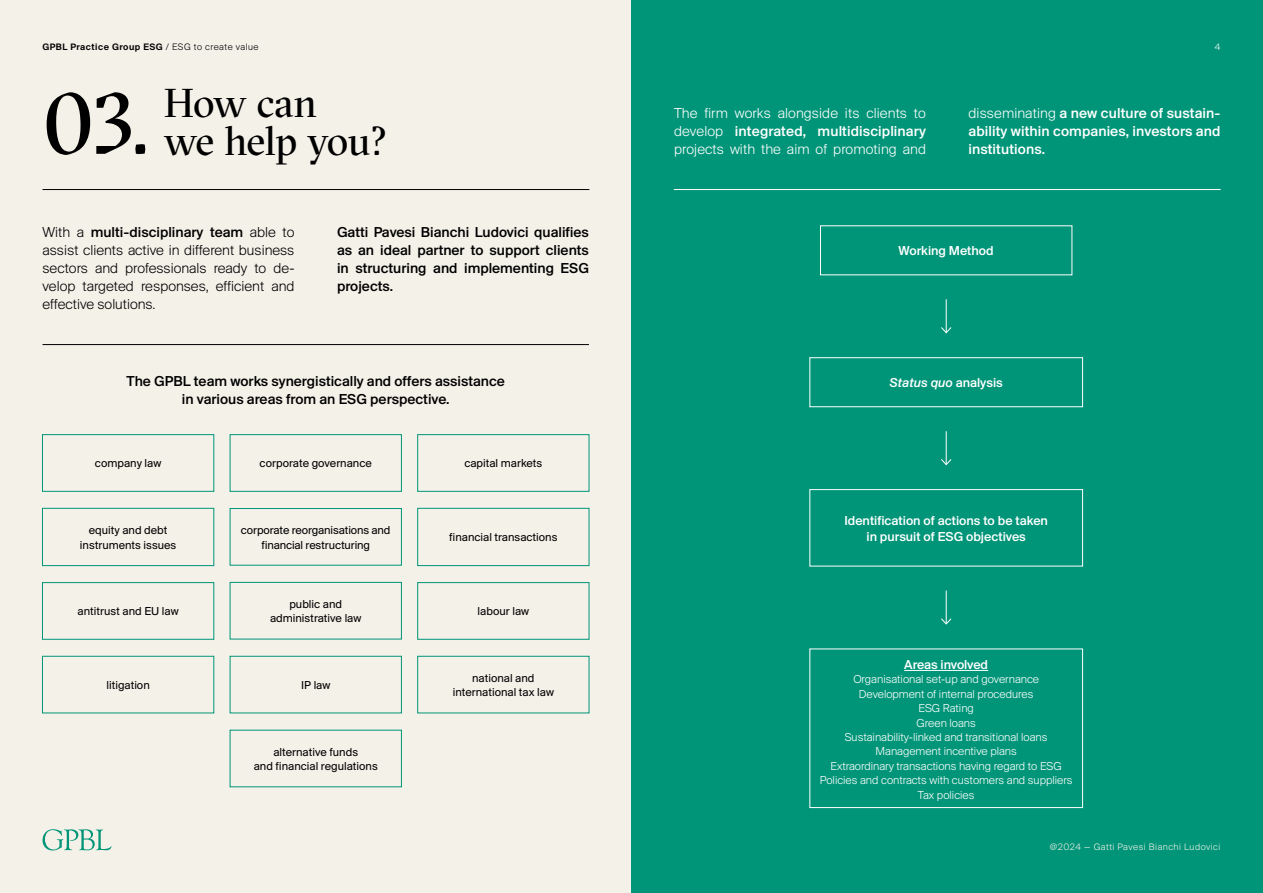
<style>
.page{position:relative;width:1263px;height:893px;background:#f4f1e9}
.page>*{position:absolute;margin:0;border:0;box-sizing:border-box;transform-origin:0 0}
.t1{font:85.8px "GT Sectra Fine";color:#000}
.t2{font:40.5px/37.5px "GT Sectra Fine";letter-spacing:-.025em;color:#000}
.t3{font:500 15px/18px "Suisse BP Intl";color:#000;text-align:justify}
.t4{font:300 15px/18px "Suisse BP Intl";color:#000;text-align:justify}
.t5{font:300 15px/18px "Suisse BP Intl";letter-spacing:.01em;color:#fff;text-align:justify}
.t6{font:500 15px/18px "Suisse BP Intl";letter-spacing:.01em;color:#fff;text-align:justify}
.t7{font:500 13.5px/16.2px "Suisse BP Intl";color:#fff;text-align:center}
.t8{font:italic 500 13.5px "Suisse BP Intl";color:#fff}
.t9{font:12px/14.4px "Suisse BP Intl";color:#000;text-align:center}
.t10{font:300 12px/14.4px "Suisse BP Intl";color:#fff;text-align:center}
.t11{font:9.75px "Suisse BP Intl Antique";letter-spacing:.05em;color:#000}
.t12{font:300 9.75px "Suisse BP Intl";letter-spacing:.05em;color:#f4f1e9}
.t13{font:300 9.75px "Suisse BP Intl";color:#fff}
.s1{font-family:"Suisse BP Intl";font-weight:300}
.s2{font-weight:500}
.s3{font-weight:300}
.s4{font-style:normal}
</style>
<div class="page">
<svg style="left:43px;top:829px;width:68px;height:21px"></svg>
<div style="left:632px;top:0;width:631px;height:893px;background:#009578"></div>
<hr style="left:43px;top:189px;width:546px;height:1px;background:#000">
<hr style="left:43px;top:344px;width:546px;height:1px;background:#000">
<hr style="left:674px;top:189px;width:547px;height:1px;background:#fff">
<div style="left:809px;top:489px;width:274px;height:77px;border:1px solid #fff"></div>
<hr style="left:904px;top:670px;width:84px;height:1px;background:#fff">
<div style="left:809px;top:649px;width:274px;height:159px;border:1px solid #fff"></div>
<hr style="left:946px;top:299px;width:1px;height:34px;background:#fff">
<svg style="left:941px;top:326px;width:11px;height:8px"></svg>
<hr style="left:946px;top:431px;width:1px;height:34px;background:#fff">
<svg style="left:941px;top:458px;width:11px;height:8px"></svg>
<hr style="left:946px;top:591px;width:1px;height:33px;background:#fff">
<svg style="left:941px;top:618px;width:11px;height:7px"></svg>
<div style="left:809px;top:357px;width:274px;height:50px;border:1px solid #fff"></div>
<div style="left:42px;top:508px;width:172px;height:58px;border:1px solid #009578"></div>
<div style="left:230px;top:508px;width:172px;height:58px;border:1px solid #009578"></div>
<div style="left:230px;top:434px;width:172px;height:58px;border:1px solid #009578"></div>
<div style="left:42px;top:434px;width:172px;height:58px;border:1px solid #009578"></div>
<div style="left:42px;top:582px;width:172px;height:58px;border:1px solid #009578"></div>
<div style="left:42px;top:656px;width:172px;height:57px;border:1px solid #009578"></div>
<div style="left:230px;top:582px;width:172px;height:57px;border:1px solid #009578"></div>
<div style="left:230px;top:656px;width:172px;height:57px;border:1px solid #009578"></div>
<div style="left:417px;top:434px;width:172px;height:58px;border:1px solid #009578"></div>
<div style="left:417px;top:508px;width:172px;height:58px;border:1px solid #009578"></div>
<div style="left:417px;top:582px;width:172px;height:58px;border:1px solid #009578"></div>
<div style="left:417px;top:656px;width:172px;height:57px;border:1px solid #009578"></div>
<p class="t11" style="left:43px;top:41px;width:218px">GPBL Practice Group ESG <span class="s1">/ ESG to create value</span></p>
<h1 class="t1" style="left:43px;top:70px;width:107px">03.</h1>
<h2 class="t2" style="left:164px;top:84px;width:225px">How can<br>we help you?</h2>
<p class="t4" style="left:43px;top:222px;width:253px">With a <span class="s2">multi-disciplinary team</span> able to assist clients active in different business sectors and professionals ready to de&shy;velop targeted responses, efficient and effective solutions.</p>
<p class="t3" style="left:337px;top:222px;width:253px">Gatti Pavesi Bianchi Ludovici qualifies as an ideal partner to support clients in structuring and implementing ESG projects.</p>
<p class="t13" style="left:1215px;top:41px;width:7px">4</p>
<p class="t5" style="left:674px;top:104px;width:253px">The firm works alongside its clients to develop <span class="s2">integrated, multidisciplinary </span>projects with the aim of promoting and</p>
<p class="t6" style="left:968px;top:104px;width:253px"><span class="s3">disseminating</span> a new culture of sustain&shy;ability within companies, investors and institutions.</p>
<p class="t7" style="left:899px;top:243px;width:97px">Working Method</p>
<p class="t3" style="left:127px;top:372px;width:380px">The GPBL team works synergistically and offers assistance</p>
<p class="t8" style="left:890px;top:375px;width:115px">Status quo <span class="s4">analysis</span></p>
<p class="t3" style="left:182px;top:390px;width:269px">in various areas from an ESG perspective.</p>
<p class="t9" style="left:95px;top:456px;width:68px">company law</p>
<p class="t9" style="left:260px;top:456px;width:114px">corporate governance</p>
<p class="t9" style="left:80px;top:523px;width:98px">equity and debt instruments issues</p>
<p class="t9" style="left:241px;top:523px;width:151px">corporate reorganisations and financial restructuring</p>
<p class="t9" style="left:78px;top:604px;width:103px">antitrust and EU law</p>
<p class="t9" style="left:106px;top:678px;width:45px">litigation</p>
<p class="t9" style="left:270px;top:597px;width:93px">public and administrative law</p>
<p class="t9" style="left:301px;top:678px;width:31px">IP law</p>
<p class="t9" style="left:254px;top:744px;width:126px">alternative funds<br>and financial regulations</p>
<p class="t9" style="left:464px;top:456px;width:80px">capital markets</p>
<p class="t9" style="left:449px;top:530px;width:110px">financial transactions</p>
<p class="t9" style="left:478px;top:604px;width:53px">labour law</p>
<p class="t9" style="left:453px;top:670px;width:103px">national and international tax law</p>
<p class="t7" style="left:844px;top:512px;width:205px">Identification of actions to be taken in pursuit of ESG objectives</p>
<p class="t7" style="left:904px;top:656px;width:85px">Areas involved</p>
<p class="t10" style="left:820px;top:672px;width:254px">Organisational set-up and governance<br>Development of internal procedures<br>ESG Rating<br>Green loans<br>Sustainability-linked and transitional loans<br>Management incentive plans<br>Extraordinary transactions having regard to ESG<br>Policies and contracts with customers and suppliers<br>Tax policies</p>
<p class="t12" style="left:1050px;top:841px;width:172px">@2024 — Gatti Pavesi Bianchi Ludovici</p>
</div>
